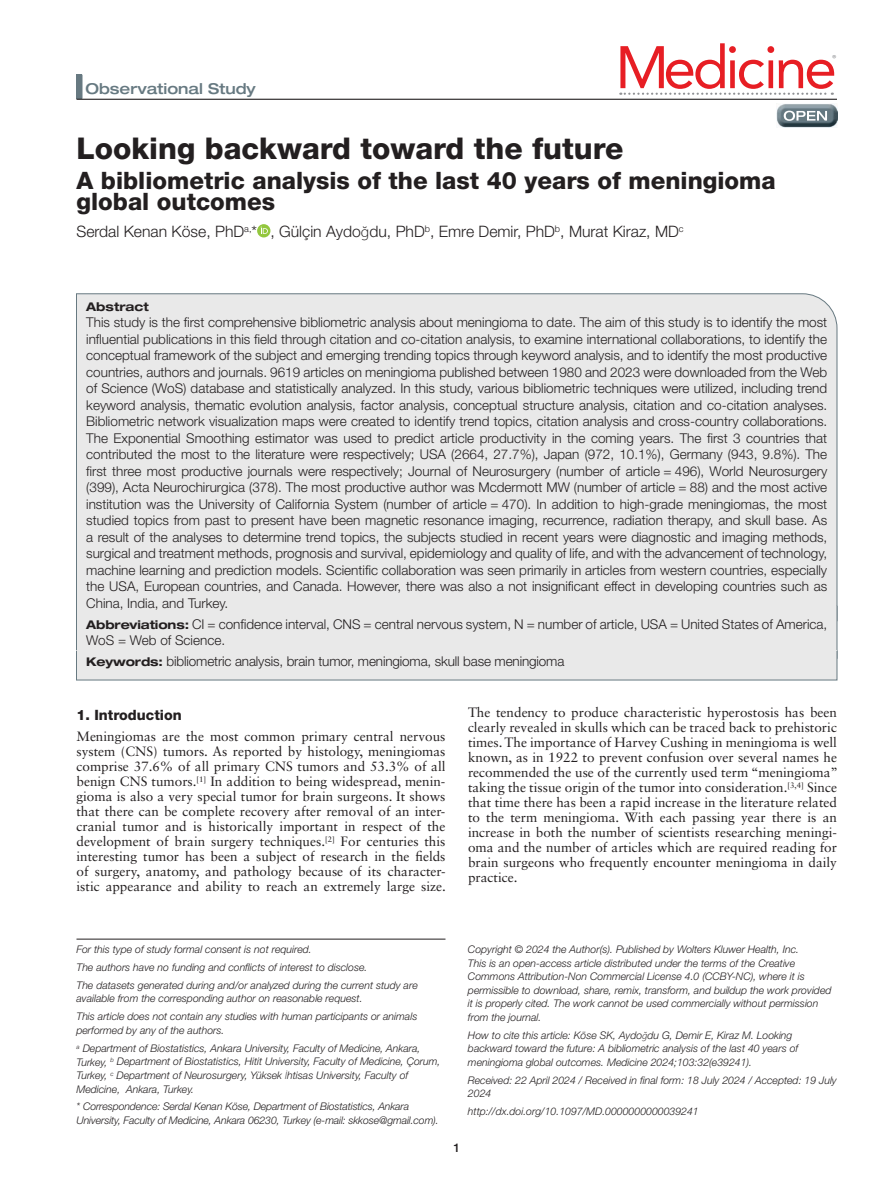
<style>
.page{position:relative;width:891px;height:1188px;background:#fff}
.page>*{position:absolute;margin:0;border:0;box-sizing:border-box;transform-origin:0 0}
.t1{font:59.4px "Avenir";letter-spacing:-.06em;color:#e71e24}
.t2{font:800 30px "Helvetica Neue LT Std";color:#231f20}
.t3{font:800 24px/21px "Helvetica Neue LT Std";color:#231f20}
.t4{font:300 15.75px "Helvetica Neue LT Std";color:#231f20}
.t5{font:500 expanded 15px "Helvetica Neue LT Std";color:#667981}
.t6{font:800 14.25px "Helvetica Neue LT Std";color:#231f20}
.t7{font:300 13.5px/16.5px "Helvetica Neue LT Std";color:#231f20;text-align:justify}
.t8{font:13.5px/15px "Sabon LT Std";color:#231f20;text-align:justify}
.t9{font:700 expanded 12px "Helvetica Neue LT Std";color:#231f20}
.t10{font:500 12px "Helvetica Neue LT Std";color:#231f20}
.t11{font:italic 300 10.5px/13.5px "Helvetica Neue LT Std";color:#231f20}
.t12{font:500 10.35px "Akzidenz Grotesk BE";color:#909295}
.s1{font-family:"Myriad Pro"}
.s2{font-weight:700;font-stretch:expanded;font-size:12px}
</style>
<div class="page">
<div style="left:76px;top:74px;width:6px;height:25px;background:#677981"></div>
<hr style="left:76px;top:99px;width:761px;height:1px;background:#231f20">
<img style="left:776px;top:104px;width:61px;height:24px">
<svg style="left:784px;top:111px;width:43px;height:10px"></svg>
<svg style="left:620px;top:93px;width:213px;height:2px"></svg>
<div style="left:76px;top:293px;width:762px;height:329px;background:#e9e9e9"></div>
<div style="left:76px;top:606px;width:761px;height:54px;background:#e9e9e9"></div>
<div style="left:76px;top:651px;width:761px;height:29px;background:#e9e9e9"></div>
<svg style="left:257px;top:224px;width:13px;height:13px"></svg>
<svg style="left:261px;top:227px;width:7px;height:7px"></svg>
<hr style="left:76px;top:939px;width:370px;height:1px;background:#231f20">
<p class="t5" style="left:86px;top:80px;width:172px">Observational Study</p>
<h1 class="t1" style="left:615px;top:33px;width:223px">Medicine</h1>
<p class="t12" style="left:832px;top:52px;width:6px">®</p>
<h2 class="t2" style="left:76px;top:131px;width:548px">Looking backward toward the future</h2>
<h3 class="t3" style="left:76px;top:170px;width:701px">A bibliometric analysis of the last 40 years of meningioma global outcomes</h3>
<p class="t4" style="left:76px;top:222px;width:609px">Serdal Kenan Köse, PhD<sup>a,</sup>* , Gülçin Aydo<span class="s1">ğ</span>du, PhD<sup>b</sup>, Emre Demir, PhD<sup>b</sup>, Murat Kiraz, MD<sup>c</sup></p>
<p class="t9" style="left:86px;top:299px;width:64px">Abstract</p>
<p class="t7" style="left:86px;top:314px;width:743px">This study is the first comprehensive bibliometric analysis about meningioma to date. The aim of this study is to identify the most influential publications in this field through citation and co-citation analysis, to examine international collaborations, to identify the conceptual framework of the subject and emerging trending topics through keyword analysis, and to identify the most productive countries, authors and journals. 9619 articles on meningioma published between 1980 and 2023 were downloaded from the Web of Science (WoS) database and statistically analyzed. In this study, various bibliometric techniques were utilized, including trend keyword analysis, thematic evolution analysis, factor analysis, conceptual structure analysis, citation and co-citation analyses.<br>Bibliometric network visualization maps were created to identify trend topics, citation analysis and cross-country collaborations.<br>The Exponential Smoothing estimator was used to predict article productivity in the coming years. The first 3 countries that contributed the most to the literature were respectively; USA (2664, 27.7%), Japan (972, 10.1%), Germany (943, 9.8%). The first three most productive journals were respectively; Journal of Neurosurgery (number of article = 496), World Neurosurgery (399), Acta Neurochirurgica (378). The most productive author was Mcdermott MW (number of article = 88) and the most active institution was the University of California System (number of article = 470). In addition to high-grade meningiomas, the most studied topics from past to present have been magnetic resonance imaging, recurrence, radiation therapy, and skull base. As a result of the analyses to determine trend topics, the subjects studied in recent years were diagnostic and imaging methods, surgical and treatment methods, prognosis and survival, epidemiology and quality of life, and with the advancement of technology, machine learning and prediction models. Scientific collaboration was seen primarily in articles from western countries, especially the USA, European countries, and Canada. However, there was also a not insignificant effect in developing countries such as China, India, and Turkey.</p>
<p class="t7" style="left:86px;top:616px;width:743px"><span class="s2">Abbreviations:</span> CI = confidence interval, CNS = central nervous system, N = number of article, USA = United States of America,<br>WoS = Web of Science.</p>
<p class="t7" style="left:86px;top:653px;width:480px"><span class="s2">Keywords:</span> bibliometric analysis, brain tumor, meningioma, skull base meningioma</p>
<p class="t6" style="left:76px;top:707px;width:107px">1. Introduction</p>
<p class="t8" style="left:76px;top:729px;width:371px">Meningiomas are the most common primary central nervous system (CNS) tumors. As reported by histology, meningiomas comprise 37.6% of all primary CNS tumors and 53.3% of all benign CNS tumors.<sup>[1]</sup> In addition to being widespread, menin&shy;gioma is also a very special tumor for brain surgeons. It shows that there can be complete recovery after removal of an inter&shy;cranial tumor and is historically important in respect of the development of brain surgery techniques.<sup>[2]</sup> For centuries this interesting tumor has been a subject of research in the fields of surgery, anatomy, and pathology because of its character&shy;istic appearance and ability to reach an extremely large size.</p>
<p class="t8" style="left:468px;top:705px;width:371px">The tendency to produce characteristic hyperostosis has been clearly revealed in skulls which can be traced back to prehistoric times. The importance of Harvey Cushing in meningioma is well known, as in 1922 to prevent confusion over several names he recommended the use of the currently used term “meningioma” taking the tissue origin of the tumor into consideration.<sup>[3,4]</sup> Since that time there has been a rapid increase in the literature related to the term meningioma. With each passing year there is an increase in both the number of scientists researching meningi&shy;oma and the number of articles which are required reading for brain surgeons who frequently encounter meningioma in daily practice.</p>
<p class="t11" style="left:76px;top:940px;width:343px;line-height:18px">For this type of study formal consent is not required.<br>The authors have no funding and conflicts of interest to disclose.<br>The datasets generated during and/or analyzed during the current study are</p>
<p class="t11" style="left:76px;top:990px;width:342px;line-height:18px">available from the corresponding author on reasonable request.<br>This article does not contain any studies with human participants or animals</p>
<p class="t11" style="left:76px;top:1021px;width:346px;line-height:18px">performed by any of the authors.<br><sup>a</sup> Department of Biostatistics, Ankara University, Faculty of Medicine, Ankara,</p>
<p class="t11" style="left:77px;top:1055px;width:366px">Turkey, <sup>b</sup> Department of Biostatistics, Hitit University, Faculty of Medicine, Çorum,<br>Turkey, <sup>c</sup> Department of Neurosurgery, Yüksek <span class="s1">İ</span>htisas University, Faculty of<br>Medicine, Ankara, Turkey.</p>
<p class="t11" style="left:76px;top:1100px;width:364px">* Correspondence: Serdal Kenan Köse, Department of Biostatistics, Ankara<br>University, Faculty of Medicine, Ankara 06230, Turkey (e-mail: skkose@gmail.com).</p>
<p class="t11" style="left:468px;top:942px;width:365px">Copyright © 2024 the Author(s). Published by Wolters Kluwer Health, Inc.<br>This is an open-access article distributed under the terms of the Creative Commons Attribution-Non Commercial License 4.0 (CCBY-NC), where it is permissible to download, share, remix, transform, and buildup the work provided it is properly cited. The work cannot be used commercially without permission from the journal.</p>
<p class="t11" style="left:468px;top:1028px;width:332px">How to cite this article: Köse SK, Aydo<span class="s1">ğ</span>du G, Demir E, Kiraz M. Looking backward toward the future: A bibliometric analysis of the last 40 years of meningioma global outcomes. Medicine 2024;103:32(e39241).</p>
<p class="t11" style="left:468px;top:1073px;width:370px">Received: 22 April 2024 / Received in final form: 18 July 2024 / Accepted: 19 July<br>2024</p>
<p class="t11" style="left:468px;top:1104px;width:232px">http://dx.doi.org/10.1097/MD.0000000000039241</p>
<p class="t10" style="left:453px;top:1140px;width:8px">1</p>
</div>
